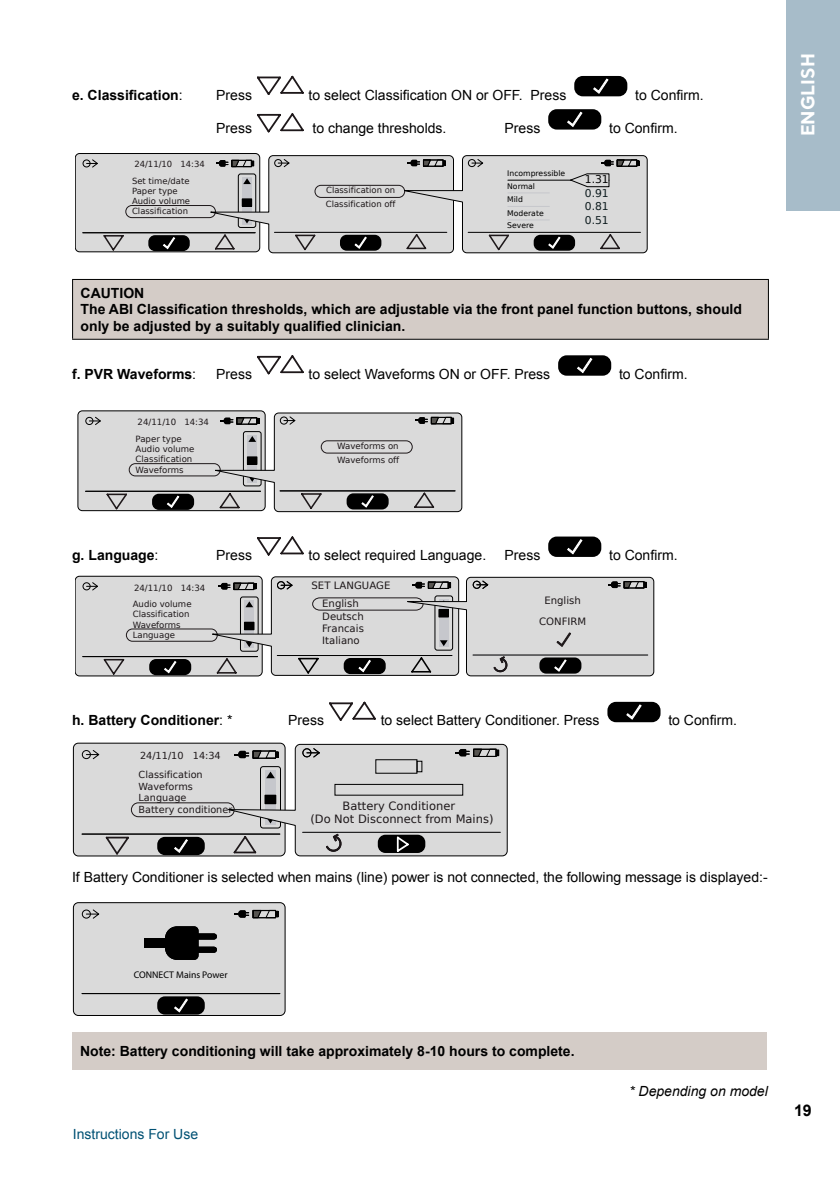
<style>
.page{position:relative;width:840px;height:1191px;background:#fff}
.page>*{position:absolute;margin:0;border:0;box-sizing:border-box;transform-origin:0 0}
.t1{font:700 18px "Santral";color:#fff}
.t2{font:700 16px "Arial";color:#000}
.t3{font:14px "Arial";color:#000}
.t4{font:700 14px/16.8px "Arial";color:#000}
.t5{font:14px "Arial";color:#015174}
.t6{font:italic 14px "Arial";color:#000}
.t7{font:11.4px/13.8px "Bitstream Vera Sans";color:#1e181a;text-align:center}
.t8{font:10.8px/13.6px "Bitstream Vera Sans";color:#0c1a1d;text-align:justify}
.t9{font:10.8px "Bitstream Vera Sans";color:#000}
.t10{font:10.2px/12.2px "Bitstream Vera Sans";color:#1e181a}
.t11{font:9.6px/11.6px "Bitstream Vera Sans";color:#1e181a}
.t12{font:9.6px "Bitstream Vera Sans";color:#000}
.t13{font:8.6px/10.2px "Bitstream Vera Sans";color:#1e181a}
.t14{font:8.4px/10.2px "Bitstream Vera Sans";color:#1e181a}
.t15{font:7.6px/13.2px "Bitstream Vera Sans";color:#000}
.s1{font-weight:400}
</style>
<div class="page">
<div style="left:785px;top:0;width:54px;height:211px;background:#a7bcc9"></div>
<svg style="left:257px;top:75px;width:47px;height:20px"></svg>
<div style="left:575px;top:77px;width:51px;height:18px;background:#000;border-radius:8px"></div>
<div style="left:574px;top:76px;width:53px;height:20px;border:2px solid #000;border-radius:8px"></div>
<svg style="left:592px;top:78px;width:17px;height:17px"></svg>
<svg style="left:257px;top:113px;width:47px;height:20px"></svg>
<div style="left:549px;top:110px;width:51px;height:19px;background:#000;border-radius:8px"></div>
<div style="left:548px;top:109px;width:53px;height:21px;border:2px solid #000;border-radius:8px"></div>
<svg style="left:566px;top:111px;width:17px;height:17px"></svg>
<svg style="left:76px;top:153px;width:571px;height:100px;background:#c6c5c6"></svg>
<div style="left:72px;top:279px;width:696px;height:60px;background:#d4ccc7"></div>
<hr style="left:72px;top:279px;width:696px;height:1px;background:#000">
<hr style="left:72px;top:280px;width:1px;height:59px;background:#000">
<hr style="left:767px;top:280px;width:1px;height:59px;background:#000">
<hr style="left:72px;top:339px;width:696px;height:1px;background:#000">
<svg style="left:257px;top:355px;width:47px;height:20px"></svg>
<div style="left:559px;top:356px;width:51px;height:19px;background:#000;border-radius:8px"></div>
<div style="left:558px;top:355px;width:53px;height:21px;border:2px solid #000;border-radius:8px"></div>
<svg style="left:576px;top:357px;width:16px;height:17px"></svg>
<svg style="left:77px;top:410px;width:385px;height:102px;background:#c4c4c4"></svg>
<div style="left:321px;top:440px;width:91px;height:13px;border:1px solid #1e181a;border-radius:6px"></div>
<svg style="left:257px;top:536px;width:47px;height:20px"></svg>
<div style="left:549px;top:537px;width:51px;height:19px;background:#000;border-radius:8px"></div>
<div style="left:548px;top:536px;width:53px;height:21px;border:2px solid #000;border-radius:8px"></div>
<svg style="left:566px;top:538px;width:17px;height:17px"></svg>
<svg style="left:76px;top:575px;width:578px;height:101px;background:#c4c4c4"></svg>
<svg style="left:329px;top:701px;width:47px;height:20px"></svg>
<div style="left:608px;top:703px;width:51px;height:18px;background:#000;border-radius:8px"></div>
<div style="left:607px;top:702px;width:53px;height:20px;border:2px solid #000;border-radius:8px"></div>
<svg style="left:625px;top:703px;width:17px;height:17px"></svg>
<svg style="left:72px;top:742px;width:436px;height:115px;background:#c4c4c4"></svg>
<svg style="left:72px;top:902px;width:214px;height:114px;background:#bcbcbc"></svg>
<div style="left:72px;top:1032px;width:694px;height:38px;background:#d4ccc7"></div>
<p class="t4" style="left:72px;top:87px;width:112px">e. Classification<span class="s1">:</span></p>
<p class="t3" style="left:216px;top:85px;width:37px">Press</p>
<p class="t3" style="left:308px;top:85px;width:259px">to select Classification ON or OFF. Press</p>
<p class="t3" style="left:634px;top:85px;width:70px">to Confirm.</p>
<p class="t3" style="left:216px;top:119px;width:37px">Press</p>
<p class="t3" style="left:312px;top:119px;width:135px">to change thresholds.</p>
<p class="t3" style="left:504px;top:119px;width:37px">Press</p>
<p class="t3" style="left:608px;top:119px;width:70px">to Confirm.</p>
<p class="t14" style="left:134px;top:159px;width:72px">24/11/10 14:34</p>
<p class="t14" style="left:132px;top:176px;width:59px">Set time/date<br>Paper type<br>Audio volume<br>Classification</p>
<p class="t14" style="left:325px;top:183px;width:71px;line-height:13.8px">Classification on<br>Classification off</p>
<p class="t15" style="left:507px;top:167px;width:59px">Incompressible<br>Normal<br>Mild<br>Moderate</p>
<p class="t15" style="left:507px;top:219px;width:28px">Severe</p>
<p class="t9" style="left:584px;top:173px;width:25px">1.31</p>
<p class="t8" style="left:584px;top:186px;width:25px">0.91<br>0.81<br>0.51</p>
<p class="t4" style="left:80px;top:285px;width:662px">CAUTION<br>The ABI Classification thresholds, which are adjustable via the front panel function buttons, should only be adjusted by a suitably qualified clinician.</p>
<p class="t4" style="left:72px;top:366px;width:125px">f. PVR Waveforms<span class="s1">:</span></p>
<p class="t3" style="left:216px;top:365px;width:37px">Press</p>
<p class="t3" style="left:308px;top:365px;width:243px">to select Waveforms ON or OFF. Press</p>
<p class="t3" style="left:618px;top:365px;width:70px">to Confirm.</p>
<p class="t13" style="left:137px;top:416px;width:73px">24/11/10 14:34</p>
<p class="t13" style="left:135px;top:434px;width:60px">Paper type<br>Audio volume<br>Classification<br>Waveforms</p>
<p class="t13" style="left:337px;top:439px;width:63px;line-height:14px">Waveforms on<br>Waveforms off</p>
<p class="t4" style="left:72px;top:547px;width:88px">g. Language<span class="s1">:</span></p>
<p class="t3" style="left:216px;top:546px;width:37px">Press</p>
<p class="t3" style="left:308px;top:546px;width:179px">to select required Language.</p>
<p class="t3" style="left:504px;top:546px;width:37px">Press</p>
<p class="t3" style="left:608px;top:546px;width:70px">to Confirm.</p>
<p class="t13" style="left:133px;top:599px;width:60px">Audio volume<br>Classification<br>Waveforms<br>Language</p>
<p class="t10" style="left:322px;top:576px;width:70px;line-height:18.4px;text-indent:-11px">SET LANGUAGE<br>English</p>
<p class="t10" style="left:322px;top:610px;width:43px;text-align:justify">Deutsch Francais Italiano</p>
<p class="t13" style="left:134px;top:582px;width:73px">24/11/10 14:34</p>
<p class="t10" style="left:544px;top:594px;width:38px">English</p>
<p class="t10" style="left:538px;top:615px;width:49px">CONFIRM</p>
<p class="t4" style="left:72px;top:712px;width:162px">h. Battery Conditioner<span class="s1">: *</span></p>
<p class="t3" style="left:288px;top:711px;width:37px">Press</p>
<p class="t3" style="left:380px;top:711px;width:220px">to select Battery Conditioner. Press</p>
<p class="t3" style="left:668px;top:711px;width:70px">to Confirm.</p>
<p class="t11" style="left:140px;top:750px;width:82px">24/11/10 14:34</p>
<p class="t11" style="left:138px;top:769px;width:95px">Classification<br>Waveforms<br>Language<br>Battery conditioner</p>
<p class="t7" style="left:310px;top:799px;width:184px">Battery Conditioner<br>(Do Not Disconnect from Mains)</p>
<p class="t3" style="left:72px;top:867px;width:696px">If Battery Conditioner is selected when mains (line) power is not connected, the following message is displayed:-</p>
<p class="t1" style="left:795px;top:136px;width:84px;rotate:-90deg">ENGLISH</p>
<p class="t12" style="left:134px;top:968px;width:95px">CONNECT Mains Power</p>
<p class="t4" style="left:80px;top:1043px;width:496px">Note: Battery conditioning will take approximately 8-10 hours to complete.</p>
<p class="t5" style="left:73px;top:1125px;width:127px">Instructions For Use</p>
<p class="t6" style="left:629px;top:1081px;width:140px">* Depending on model</p>
<p class="t2" style="left:793px;top:1099px;width:19px">19</p>
</div>
